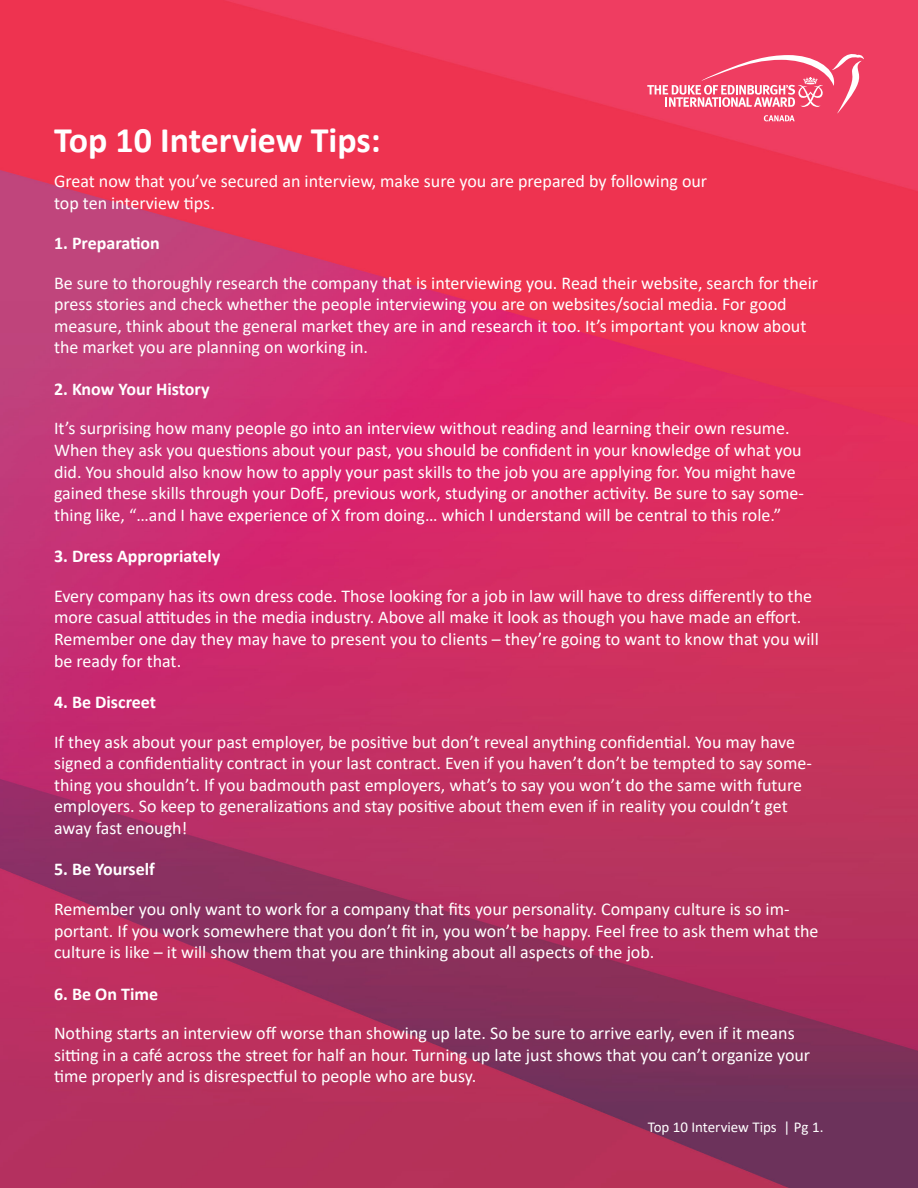
<style>
.page{position:relative;width:918px;height:1188px;background:#fff}
.page>*{position:absolute;margin:0;border:0;box-sizing:border-box;transform-origin:0 0}
.t1{font:700 36px "Calibri";color:#fff}
.t2{font:18px/21.6px "Calibri";color:#fff}
.t3{font:700 18px "Calibri";color:#fff}
.t4{font:15px "Calibri";color:#fff}
</style>
<div class="page">
<img style="left:0;top:0;width:918px;height:1188px">
<svg style="left:647px;top:53px;width:217px;height:68px;background:#f15e7c"></svg>
<p class="t1" style="left:54px;top:115px;width:328px">Top 10 Interview Tips:</p>
<p class="t2" style="left:54px;top:170px;width:655px">Great now that you’ve secured an interview, make sure you are prepared by following our top ten interview tips.</p>
<p class="t3" style="left:54px;top:230px;width:107px">1. Preparation</p>
<p class="t2" style="left:54px;top:271px;width:766px">Be sure to thoroughly research the company that is interviewing you. Read their website, search for their press stories and check whether the people interviewing you are on websites/social media. For good measure, think about the general market they are in and research it too. It’s important you know about the market you are planning on working in.</p>
<p class="t3" style="left:54px;top:376px;width:157px">2. Know Your History</p>
<p class="t2" style="left:54px;top:417px;width:752px">It’s surprising how many people go into an interview without reading and learning their own resume.<br>When they ask you questions about your past, you should be confident in your knowledge of what you did. You should also know how to apply your past skills to the job you are applying for. You might have gained these skills through your DofE, previous work, studying or another activity. Be sure to say some&shy;thing like, “…and I have experience of X from doing… which I understand will be central to this role.”</p>
<p class="t3" style="left:54px;top:543px;width:168px">3. Dress Appropriately</p>
<p class="t2" style="left:54px;top:585px;width:766px">Every company has its own dress code. Those looking for a job in law will have to dress differently to the more casual attitudes in the media industry. Above all make it look as though you have made an effort.<br>Remember one day they may have to present you to clients – they’re going to want to know that you will be ready for that.</p>
<p class="t3" style="left:54px;top:689px;width:104px">4. Be Discreet</p>
<p class="t2" style="left:54px;top:730px;width:759px">If they ask about your past employer, be positive but don’t reveal anything confidential. You may have signed a confidentiality contract in your last contract. Even if you haven’t don’t be tempted to say some&shy;thing you shouldn’t. If you badmouth past employers, what’s to say you won’t do the same with future employers. So keep to generalizations and stay positive about them even if in reality you couldn’t get away fast enough!</p>
<p class="t3" style="left:54px;top:857px;width:102px">5. Be Yourself</p>
<p class="t2" style="left:54px;top:898px;width:766px">Remember you only want to work for a company that fits your personality. Company culture is so im&shy;portant. If you work somewhere that you don’t fit in, you won’t be happy. Feel free to ask them what the culture is like – it will show them that you are thinking about all aspects of the job.</p>
<p class="t3" style="left:54px;top:981px;width:106px">6. Be On Time</p>
<p class="t2" style="left:54px;top:1022px;width:758px">Nothing starts an interview off worse than showing up late. So be sure to arrive early, even if it means sitting in a café across the street for half an hour. Turning up late just shows that you can’t organize your time properly and is disrespectful to people who are busy.</p>
<p class="t4" style="left:648px;top:1117px;width:177px">Top 10 Interview Tips | Pg 1.</p>
</div>
